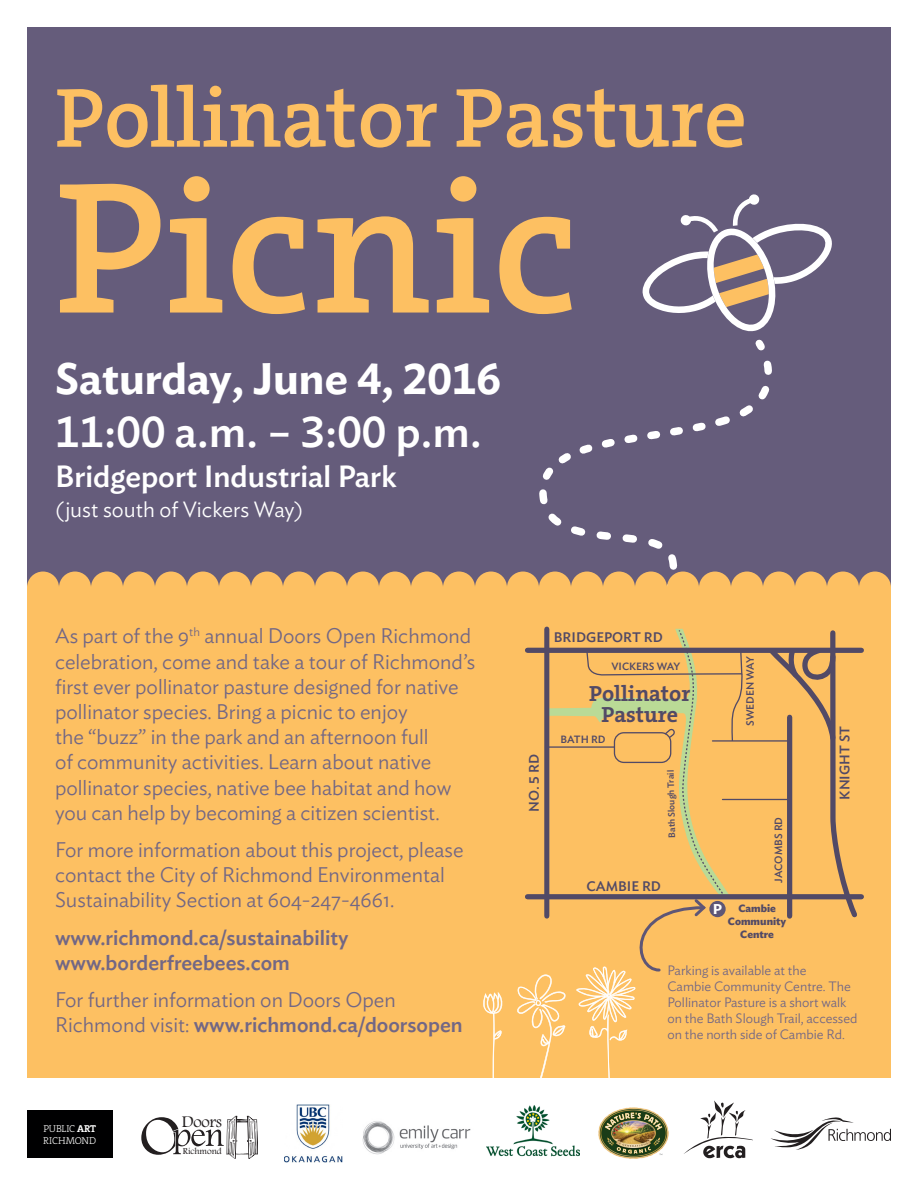
<style>
.page{position:relative;width:918px;height:1188px;background:#fff}
.page>*{position:absolute;margin:0;border:0;box-sizing:border-box;transform-origin:0 0}
.t1{font:189.6px "The Serif HP6 Se Bld";color:#fdc062}
.t2{font:84.9px "The Serif HP6 Se Bld";color:#fdc062}
.t3{font:600 43.8px "Ideal Sans";color:#fff}
.t4{font:500 43.8px "Ideal Sans";color:#fff}
.t5{font:500 30.45px "Ideal Sans";color:#fff}
.t6{font:22.05px/21.1px "The Serif HP7 Bld";color:#524a66;text-align:center}
.t7{font:300 21.9px "Ideal Sans";color:#fff}
.t8{font:300 21px/25.2px "Ideal Sans";color:#726785}
.t9{font:500 21px "Ideal Sans";color:#726785}
.t10{font:300 16.95px "Footlight MT Light";letter-spacing:-.02em;color:#231f20}
.t11{font:600 14.1px "Ideal Sans";color:#fff;scale:1.07 1}
.t12{font:500 13.8px "Ideal Sans";color:#524a66}
.t13{font:300 13.5px/16.2px "Ideal Sans";color:#726785}
.t14{font:500 10.5px "Ideal Sans";color:#524a66}
.t15{font:700 10.5px/13px "Ideal Sans";color:#524a66;text-align:center}
.t16{font:10.05px/11.7px "The Serif HP3 Lig";letter-spacing:-.015em;color:#fff}
.t17{font:300 9.45px "Footlight MT Light";color:#231f20}
.t18{font:500 9.15px "Ideal Sans";color:#524a66}
.s1{font-weight:500}
.s2{font-family:"The Serif HP7 Bld"}
</style>
<div class="page">
<div style="left:27px;top:27px;width:864px;height:561px;background:#655c7b"></div>
<svg style="left:535px;top:339px;width:236px;height:245px"></svg>
<div style="left:27px;top:588px;width:864px;height:490px;background:#fdc062"></div>
<div style="left:27px;top:572px;width:32px;height:32px;background:#fdc062;border-radius:50%"></div>
<div style="left:59px;top:572px;width:32px;height:32px;background:#fdc062;border-radius:50%"></div>
<div style="left:91px;top:572px;width:32px;height:32px;background:#fdc062;border-radius:50%"></div>
<div style="left:123px;top:572px;width:32px;height:32px;background:#fdc062;border-radius:50%"></div>
<div style="left:155px;top:572px;width:32px;height:32px;background:#fdc062;border-radius:50%"></div>
<div style="left:187px;top:572px;width:32px;height:32px;background:#fdc062;border-radius:50%"></div>
<div style="left:219px;top:572px;width:32px;height:32px;background:#fdc062;border-radius:50%"></div>
<div style="left:251px;top:572px;width:32px;height:32px;background:#fdc062;border-radius:50%"></div>
<div style="left:283px;top:572px;width:32px;height:32px;background:#fdc062;border-radius:50%"></div>
<div style="left:315px;top:572px;width:32px;height:32px;background:#fdc062;border-radius:50%"></div>
<div style="left:347px;top:572px;width:32px;height:32px;background:#fdc062;border-radius:50%"></div>
<div style="left:379px;top:572px;width:32px;height:32px;background:#fdc062;border-radius:50%"></div>
<div style="left:411px;top:572px;width:32px;height:32px;background:#fdc062;border-radius:50%"></div>
<div style="left:443px;top:572px;width:32px;height:32px;background:#fdc062;border-radius:50%"></div>
<div style="left:475px;top:572px;width:32px;height:32px;background:#fdc062;border-radius:50%"></div>
<div style="left:507px;top:572px;width:32px;height:32px;background:#fdc062;border-radius:50%"></div>
<div style="left:539px;top:572px;width:32px;height:32px;background:#fdc062;border-radius:50%"></div>
<div style="left:571px;top:572px;width:32px;height:32px;background:#fdc062;border-radius:50%"></div>
<div style="left:603px;top:572px;width:32px;height:32px;background:#fdc062;border-radius:50%"></div>
<div style="left:635px;top:572px;width:32px;height:32px;background:#fdc062;border-radius:50%"></div>
<div style="left:667px;top:572px;width:32px;height:32px;background:#fdc062;border-radius:50%"></div>
<div style="left:699px;top:572px;width:32px;height:32px;background:#fdc062;border-radius:50%"></div>
<div style="left:731px;top:572px;width:32px;height:32px;background:#fdc062;border-radius:50%"></div>
<div style="left:763px;top:572px;width:32px;height:32px;background:#fdc062;border-radius:50%"></div>
<div style="left:795px;top:572px;width:32px;height:32px;background:#fdc062;border-radius:50%"></div>
<div style="left:827px;top:572px;width:32px;height:32px;background:#fdc062;border-radius:50%"></div>
<div style="left:859px;top:572px;width:32px;height:32px;background:#fdc062;border-radius:50%"></div>
<svg style="left:517px;top:974px;width:49px;height:104px"></svg>
<svg style="left:483px;top:992px;width:20px;height:86px"></svg>
<svg style="left:549px;top:629px;width:27px;height:265px"></svg>
<div style="left:528px;top:894px;width:333px;height:5px;background:#524a66"></div>
<hr style="left:545px;top:746px;width:70px;height:2px;background:#524a66">
<div style="left:544px;top:629px;width:5px;height:287px;background:#524a66"></div>
<div style="left:528px;top:648px;width:333px;height:5px;background:#524a66"></div>
<hr style="left:722px;top:799px;width:68px;height:1px;background:#524a66">
<hr style="left:712px;top:740px;width:78px;height:2px;background:#524a66">
<svg style="left:764px;top:630px;width:97px;height:289px"></svg>
<svg style="left:576px;top:629px;width:167px;height:449px"></svg>
<svg style="left:642px;top:194px;width:190px;height:138px"></svg>
<svg style="left:771px;top:1117px;width:120px;height:33px"></svg>
<div style="left:27px;top:1111px;width:86px;height:47px;background:#000001"></div>
<svg style="left:141px;top:1116px;width:117px;height:43px"></svg>
<img style="left:362px;top:1121px;width:109px;height:34px">
<img style="left:486px;top:1105px;width:94px;height:52px">
<img style="left:285px;top:1105px;width:57px;height:57px">
<svg style="left:684px;top:1100px;width:69px;height:58px"></svg>
<img style="left:598px;top:1107px;width:71px;height:52px">
<svg style="left:605px;top:1113px;width:57px;height:17px"></svg>
<svg style="left:607px;top:1137px;width:55px;height:18px"></svg>
<p class="t2" style="left:55px;top:62px;width:694px">Pollinator Pasture</p>
<p class="t1" style="left:55px;top:124px;width:523px">Picnic</p>
<p class="t3" style="left:55px;top:345px;width:448px">Saturday, June 4, 2016</p>
<p class="t4" style="left:55px;top:398px;width:429px">11:00 a.m. – 3:00 p.m.</p>
<p class="t5" style="left:55px;top:453px;width:343px">Bridgeport Industrial Park</p>
<p class="t7" style="left:55px;top:493px;width:250px">(just south of Vickers Way)</p>
<p class="t8" style="left:55px;top:622px;width:422px">As part of the 9<sup>th</sup> annual Doors Open Richmond celebration, come and take a tour of Richmond’s first ever pollinator pasture designed for native pollinator species. Bring a picnic to enjoy<br>the “buzz” in the park and an afternoon full<br>of community activities. Learn about native pollinator species, native bee habitat and how you can help by becoming a citizen scientist.</p>
<p class="t8" style="left:55px;top:835px;width:410px">For more information about this project, please contact the City of Richmond Environmental<br>Sustainability Section at 604-247-4661.</p>
<p class="t9" style="left:55px;top:921px;width:295px">www.richmond.ca/sustainability</p>
<p class="t9" style="left:55px;top:946px;width:236px">www.borderfreebees.com</p>
<p class="t8" style="left:55px;top:985px;width:409px">For further information on Doors Open<br>Richmond visit: <span class="s1">www.richmond.ca/doorsopen</span></p>
<p class="t16" style="left:43px;top:1123px;width:55px">PUBLIC <span class="s2">ART<br></span>RICHMOND</p>
<p class="t10" style="left:182px;top:1112px;width:42px">Doors</p>
<p class="t17" style="left:183px;top:1145px;width:41px">Richmond</p>
<p class="t12" style="left:524px;top:812px;width:60px;rotate:-90deg">NO. 5 RD</p>
<p class="t12" style="left:554px;top:627px;width:111px">BRIDGEPORT RD</p>
<p class="t14" style="left:611px;top:658px;width:70px">VICKERS WAY</p>
<p class="t6" style="left:589px;top:683px;width:103px">Pollinator<br>Pasture</p>
<p class="t14" style="left:560px;top:732px;width:47px">BATH RD</p>
<p class="t18" style="left:665px;top:838px;width:69px;rotate:-91deg">Bath Slough Trail</p>
<p class="t12" style="left:587px;top:876px;width:76px">CAMBIE RD</p>
<p class="t14" style="left:742px;top:726px;width:71px;rotate:-90deg">SWEDEN WAY</p>
<p class="t14" style="left:770px;top:883px;width:67px;rotate:-90deg">JACOMBS RD</p>
<p class="t15" style="left:728px;top:901px;width:60px">Cambie<br>Community<br>Centre</p>
<p class="t11" style="left:713px;top:898px;width:10px">P</p>
<p class="t12" style="left:834px;top:800px;width:75px;rotate:-90deg">KNIGHT ST</p>
<p class="t13" style="left:667px;top:961px;width:192px">Parking is available at the<br>Cambie Community Centre. The<br>Pollinator Pasture is a short walk on the Bath Slough Trail, accessed on the north side of Cambie Rd.</p>
</div>
